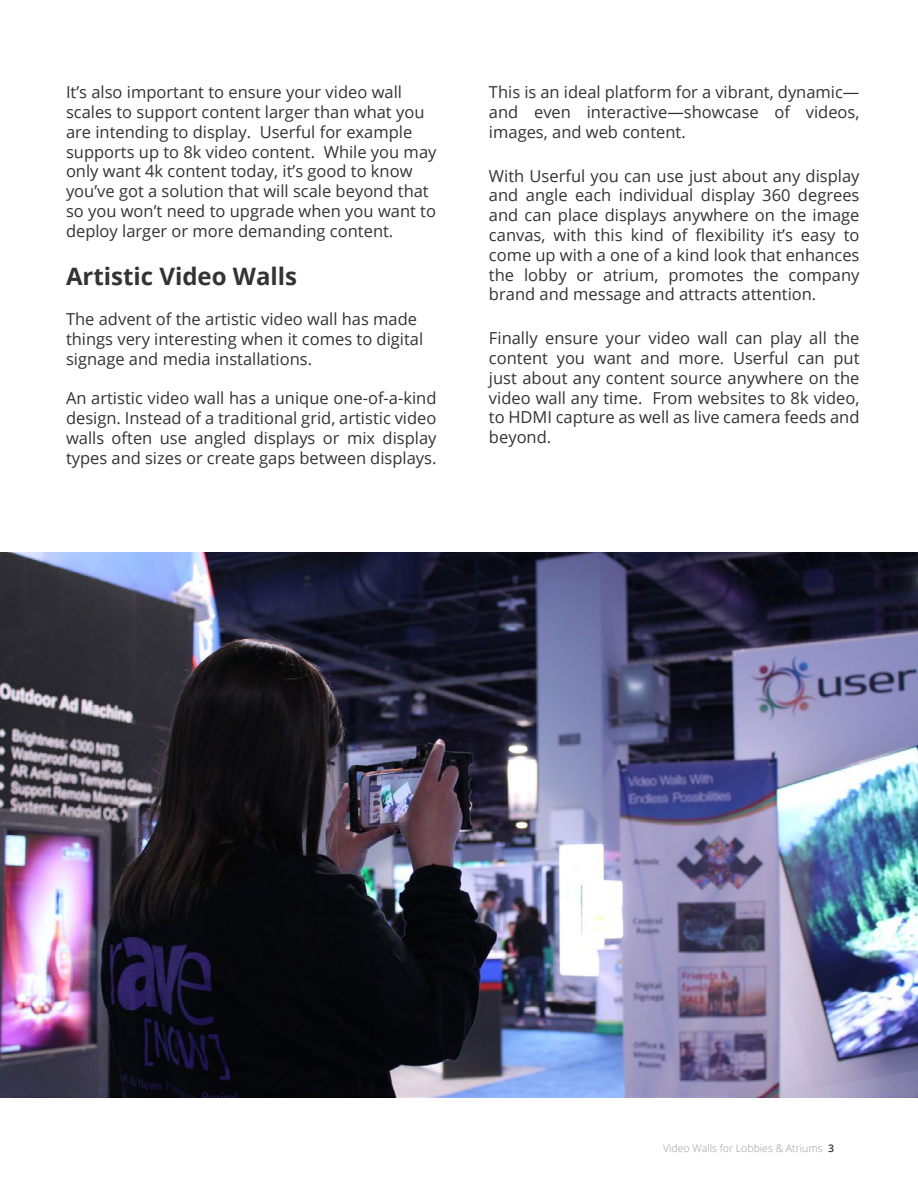
<style>
.page{position:relative;width:918px;height:1188px;background:#fff}
.page>*{position:absolute;margin:0;border:0;box-sizing:border-box;transform-origin:0 0}
.t1{font:700 24px "Open Sans";color:#333}
.t2{font:16.5px/19.8px "Open Sans";color:#333;text-align:justify}
.t3{font:300 10.5px "Open Sans";color:#999}
.s1{font-weight:600;color:#333}
</style>
<div class="page">
<img style="left:0;top:552px;width:918px;height:546px">
<p class="t2" style="left:66px;top:82px;width:372px;text-align:left">It’s also important to ensure your video wall scales to support content larger than what you are intending to display. Userful for example supports up to 8k video content. While you may only want 4k content today, it’s good to know you’ve got a solution that will scale beyond that so you won’t need to upgrade when you want to deploy larger or more demanding content.</p>
<h1 class="t1" style="left:66px;top:260px;width:233px">Artistic Video Walls</h1>
<p class="t2" style="left:66px;top:309px;width:359px;text-align:left">The advent of the artistic video wall has made things very interesting when it comes to digital signage and media installations.</p>
<p class="t2" style="left:66px;top:388px;width:372px">An artistic video wall has a unique one-of-a-kind design. Instead of a traditional grid, artistic video walls often use angled displays or mix display types and sizes or create gaps between displays.</p>
<p class="t2" style="left:489px;top:82px;width:372px">This is an ideal platform for a vibrant, dynamic— and even interactive—showcase of videos, images, and web content.</p>
<p class="t2" style="left:489px;top:165px;width:372px">With Userful you can use just about any display and angle each individual display 360 degrees and can place displays anywhere on the image canvas, with this kind of flexibility it’s easy to come up with a one of a kind look that enhances the lobby or atrium, promotes the company brand and message and attracts attention.</p>
<p class="t2" style="left:489px;top:328px;width:372px">Finally ensure your video wall can play all the content you want and more. Userful can put just about any content source anywhere on the video wall any time. From websites to 8k video, to HDMI capture as well as live camera feeds and beyond.</p>
<p class="t3" style="left:663px;top:1141px;width:172px">Video Walls for Lobbies &amp; Atriums <span class="s1">3</span></p>
</div>
